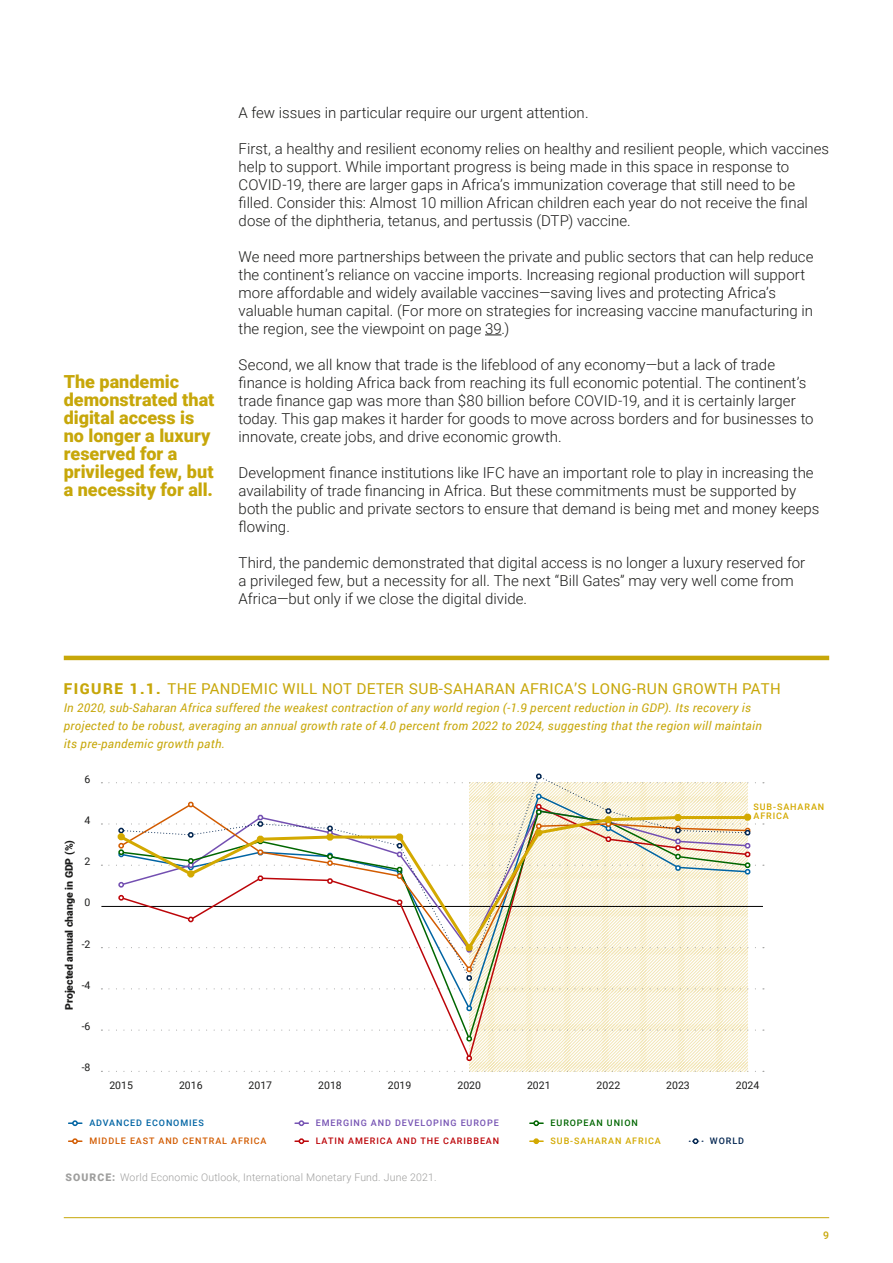
<style>
.page{position:relative;width:893px;height:1263px;background:#fff}
.page>*{position:absolute;margin:0;border:0;box-sizing:border-box;transform-origin:0 0}
.Citazione{font:900 18px/18px "Roboto";color:#c7a70a}
.Testo{font:300 15px/18px "Roboto";color:#1d1d1b}
.t1{font:15px "Roboto";letter-spacing:.025em;color:#c7a70a}
.t2{font:italic 12px/18px "Roboto";letter-spacing:.025em;color:#c7a70a}
.t3{font:300 10.5px "Roboto";letter-spacing:.02em;color:#9e9e9d}
.t4{font:10.5px "Roboto";color:#1c1c1b}
.t5{font:900 10.5px "Roboto";color:#1c1c1b}
.t6{font:500 10.5px "Roboto";color:#c7a70a}
.t7{font:500 9px/9px "Roboto";letter-spacing:.1em;color:#d3a900}
.t8{font:500 9px "Roboto";letter-spacing:.1em;color:#7653b3}
.t9{font:500 9px "Roboto";letter-spacing:.1em;color:#bc0509}
.t10{font:500 9px "Roboto";letter-spacing:.1em;color:#d25b00}
.t11{font:500 9px "Roboto";letter-spacing:.1em;color:#0064a3}
.t12{font:500 9px "Roboto";letter-spacing:.1em;color:#060}
.t13{font:500 9px "Roboto";letter-spacing:.1em;color:#00244f}
.s1{font-weight:900}
</style>
<div class="page">
<hr style="left:64px;top:1217px;width:765px;height:1px;background:#c7a70a">
<svg style="left:485px;top:335px;width:16px;height:1px"></svg>
<hr style="left:64px;top:656px;width:765px;height:4px;background:#c7a70a">
<svg style="left:469px;top:1063px;width:279px;height:8px"></svg>
<hr style="left:101px;top:906px;width:662px;height:1px;background:#000">
<svg style="left:109px;top:1071px;width:655px;height:1px"></svg>
<svg style="left:69px;top:1120px;width:13px;height:6px"></svg>
<svg style="left:295px;top:1120px;width:13px;height:6px"></svg>
<svg style="left:69px;top:1138px;width:13px;height:6px"></svg>
<svg style="left:689px;top:1138px;width:14px;height:6px"></svg>
<svg style="left:530px;top:1138px;width:13px;height:6px"></svg>
<svg style="left:295px;top:1138px;width:13px;height:6px"></svg>
<svg style="left:530px;top:1120px;width:13px;height:6px"></svg>
<svg style="left:109px;top:773px;width:655px;height:290px"></svg>
<div style="left:118px;top:833px;width:7px;height:7px;border:3px solid #d3a900;border-radius:50%"></div>
<p class="Citazione" style="left:64px;top:372px;width:152px">The pandemic demonstrated that digital access is no longer a luxury reserved for a privileged few, but a necessity for all.</p>
<p class="Testo" style="left:239px;top:103px;width:351px">A few issues in particular require our urgent attention.</p>
<p class="Testo" style="left:239px;top:139px;width:592px">First, a healthy and resilient economy relies on healthy and resilient people, which vaccines help to support. While important progress is being made in this space in response to COVID-19, there are larger gaps in Africa’s immunization coverage that still need to be filled. Consider this: Almost 10 million African children each year do not receive the final dose of the diphtheria, tetanus, and pertussis (DTP) vaccine.</p>
<p class="Testo" style="left:239px;top:247px;width:576px">We need more partnerships between the private and public sectors that can help reduce the continent’s reliance on vaccine imports. Increasing regional production will support more affordable and widely available vaccines—saving lives and protecting Africa’s valuable human capital. (For more on strategies for increasing vaccine manufacturing in the region, see the viewpoint on page 39.)</p>
<p class="Testo" style="left:239px;top:355px;width:576px">Second, we all know that trade is the lifeblood of any economy—but a lack of trade finance is holding Africa back from reaching its full economic potential. The continent’s trade finance gap was more than $80 billion before COVID-19, and it is certainly larger today. This gap makes it harder for goods to move across borders and for businesses to innovate, create jobs, and drive economic growth.</p>
<p class="Testo" style="left:239px;top:463px;width:582px">Development finance institutions like IFC have an important role to play in increasing the availability of trade financing in Africa. But these commitments must be supported by both the public and private sectors to ensure that demand is being met and money keeps flowing.</p>
<p class="Testo" style="left:239px;top:553px;width:568px">Third, the pandemic demonstrated that digital access is no longer a luxury reserved for a privileged few, but a necessity for all. The next “Bill Gates” may very well come from<br>Africa—but only if we close the digital divide.</p>
<p class="t1" style="left:64px;top:678px;width:718px"><span class="s1">FIGURE 1.1.</span> THE PANDEMIC WILL NOT DETER SUB-SAHARAN AFRICA’S LONG-RUN GROWTH PATH</p>
<p class="t2" style="left:64px;top:698px;width:699px">In 2020, sub-Saharan Africa suffered the weakest contraction of any world region (-1.9 percent reduction in GDP). Its recovery is projected to be robust, averaging an annual growth rate of 4.0 percent from 2022 to 2024, suggesting that the region will maintain its pre-pandemic growth path.</p>
<p class="t4" style="left:85px;top:772px;width:7px">6</p>
<p class="t4" style="left:85px;top:813px;width:7px">4</p>
<p class="t5" style="left:62px;top:1010px;width:171px;rotate:-90deg">Projected annual change in GDP (%)</p>
<p class="t4" style="left:85px;top:854px;width:7px">2</p>
<p class="t4" style="left:85px;top:895px;width:7px">0</p>
<p class="t4" style="left:82px;top:936px;width:10px">-2</p>
<p class="t4" style="left:82px;top:978px;width:10px">-4</p>
<p class="t4" style="left:82px;top:1019px;width:10px">-6</p>
<p class="t4" style="left:82px;top:1060px;width:10px">-8</p>
<p class="t4" style="left:109px;top:1078px;width:25px">2015</p>
<p class="t7" style="left:753px;top:802px;width:72px">SUB-SAHARAN<br>AFRICA</p>
<p class="t4" style="left:179px;top:1078px;width:25px">2016</p>
<p class="t4" style="left:249px;top:1078px;width:25px">2017</p>
<p class="t4" style="left:318px;top:1078px;width:25px">2018</p>
<p class="t4" style="left:388px;top:1078px;width:25px">2019</p>
<p class="t4" style="left:457px;top:1078px;width:25px">2020</p>
<p class="t4" style="left:527px;top:1078px;width:25px">2021</p>
<p class="t4" style="left:597px;top:1078px;width:25px">2022</p>
<p class="t4" style="left:666px;top:1078px;width:25px">2023</p>
<p class="t4" style="left:736px;top:1078px;width:25px">2024</p>
<p class="t11" style="left:89px;top:1117px;width:116px">ADVANCED ECONOMIES</p>
<p class="t8" style="left:316px;top:1117px;width:184px">EMERGING AND DEVELOPING EUROPE</p>
<p class="t12" style="left:551px;top:1117px;width:89px">EUROPEAN UNION</p>
<p class="t10" style="left:89px;top:1135px;width:179px">MIDDLE EAST AND CENTRAL AFRICA</p>
<p class="t9" style="left:316px;top:1135px;width:185px">LATIN AMERICA AND THE CARIBBEAN</p>
<p class="t7" style="left:551px;top:1136px;width:112px">SUB-SAHARAN AFRICA</p>
<p class="t13" style="left:710px;top:1135px;width:36px">WORLD</p>
<p class="t3" style="left:66px;top:1170px;width:373px"><span class="s1">SOURCE:</span> World Economic Outlook, International Monetary Fund. June 2021.</p>
<p class="t6" style="left:823px;top:1228px;width:7px">9</p>
</div>
